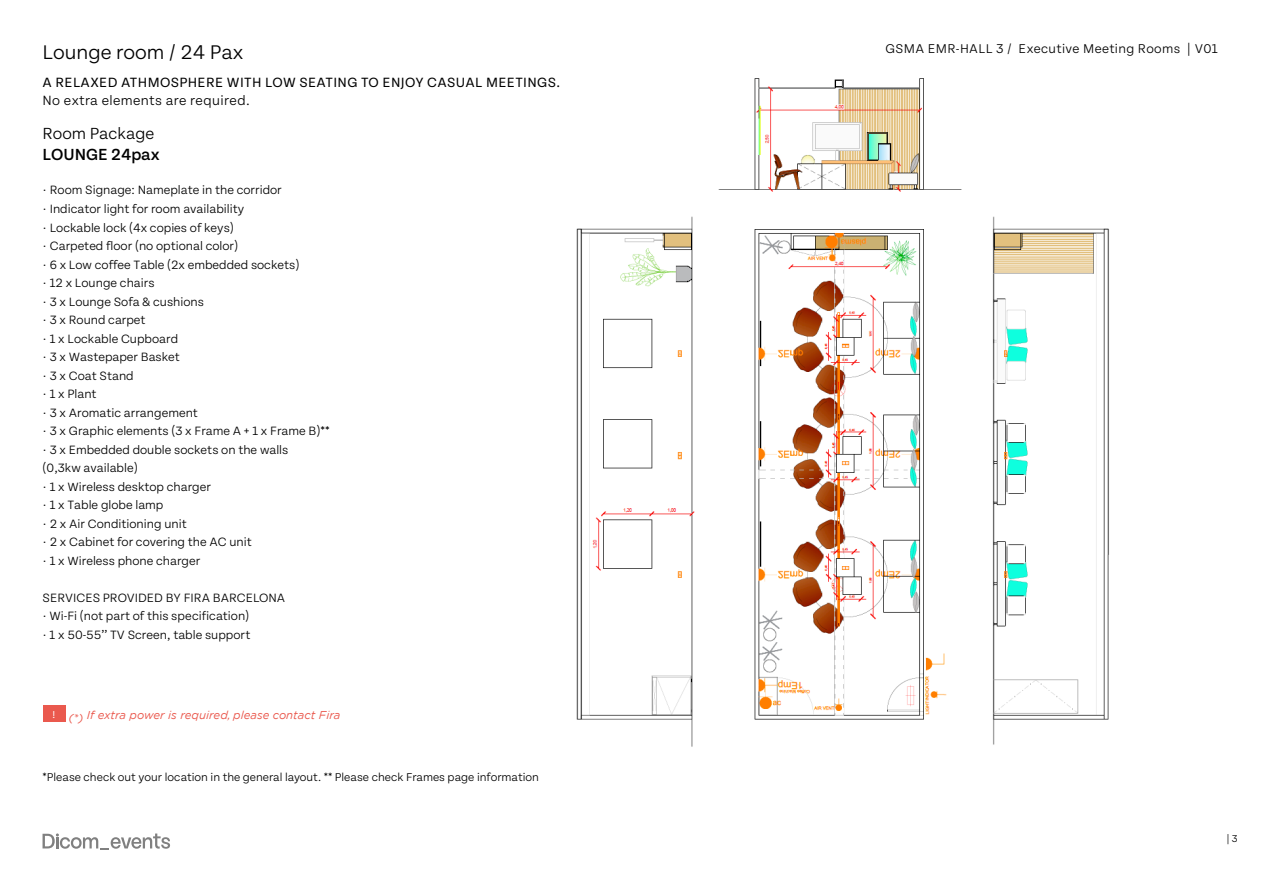
<style>
.page{position:relative;width:1263px;height:893px;background:#fff}
.page>*{position:absolute;margin:0;border:0;box-sizing:border-box;transform-origin:0 0}
.t1{font:300 21px "Tenon";color:#000}
.t2{font:300 17.1px "Tenon";color:#000}
.t3{font:500 17.1px "Tenon";color:#000}
.t4{font:14.25px "Tenon";letter-spacing:.025em;color:#000}
.t5{font:300 14.25px "Tenon";letter-spacing:.025em;color:#000}
.t6{font:300 13.5px "Tenon";letter-spacing:.025em;color:#000}
.t7{font:300 12.9px/18.5px "Tenon";color:#000}
.t8{font:300 12px "Tenon";color:#000}
.t9{font:italic 11.4px "Gotham";color:#ea594e}
.t10{font:300 10.5px "Tenon";color:#000}
.s1{font-family:"Tenon";font-style:normal;font-size:10.65px;color:#fff}
</style>
<div class="page">
<svg style="left:43px;top:833px;width:127px;height:17px"></svg>
<div style="left:43px;top:706px;width:22px;height:16px;background:#ea594e"></div>
<img style="left:576px;top:78px;width:533px;height:669px">
<h1 class="t1" style="left:43px;top:42px;width:202px">Lounge room / 24 Pax</h1>
<p class="t4" style="left:43px;top:75px;width:519px">A RELAXED ATHMOSPHERE WITH LOW SEATING TO ENJOY CASUAL MEETINGS.</p>
<p class="t5" style="left:43px;top:93px;width:209px">No extra elements are required.</p>
<h2 class="t2" style="left:43px;top:124px;width:113px">Room Package</h2>
<h2 class="t3" style="left:43px;top:145px;width:119px">LOUNGE 24pax</h2>
<p class="t7" style="left:43px;top:181px;width:289px">· Room Signage: Nameplate in the corridor<br>· Indicator light for room availability<br>· Lockable lock (4x copies of keys)<br>· Carpeted floor (no optional color)<br>· 6 x Low coffee Table (2x embedded sockets)<br>· 12 x Lounge chairs<br>· 3 x Lounge Sofa &amp; cushions<br>· 3 x Round carpet<br>· 1 x Lockable Cupboard<br>· 3 x Wastepaper Basket<br>· 3 x Coat Stand<br>· 1 x Plant<br>· 3 x Aromatic arrangement<br>· 3 x Graphic elements (3 x Frame A + 1 x Frame B)** · 3 x Embedded double sockets on the walls (0,3kw available)<br>· 1 x Wireless desktop charger<br>· 1 x Table globe lamp<br>· 2 x Air Conditioning unit<br>· 2 x Cabinet for covering the AC unit<br>· 1 x Wireless phone charger</p>
<p class="t7" style="left:43px;top:588px;width:244px">SERVICES PROVIDED BY FIRA BARCELONA · Wi-Fi (not part of this specification)<br>· 1 x 50-55’’ TV Screen, table support</p>
<p class="t9" style="left:53px;top:707px;width:289px"><span class="s1">!</span> (*) If extra power is required, please contact Fira</p>
<p class="t8" style="left:43px;top:771px;width:498px">*Please check out your location in the general layout. ** Please check Frames page information</p>
<p class="t6" style="left:885px;top:42px;width:334px">GSMA EMR-HALL 3 / Executive Meeting Rooms | V01</p>
<p class="t10" style="left:1226px;top:833px;width:13px">| 3</p>
</div>
